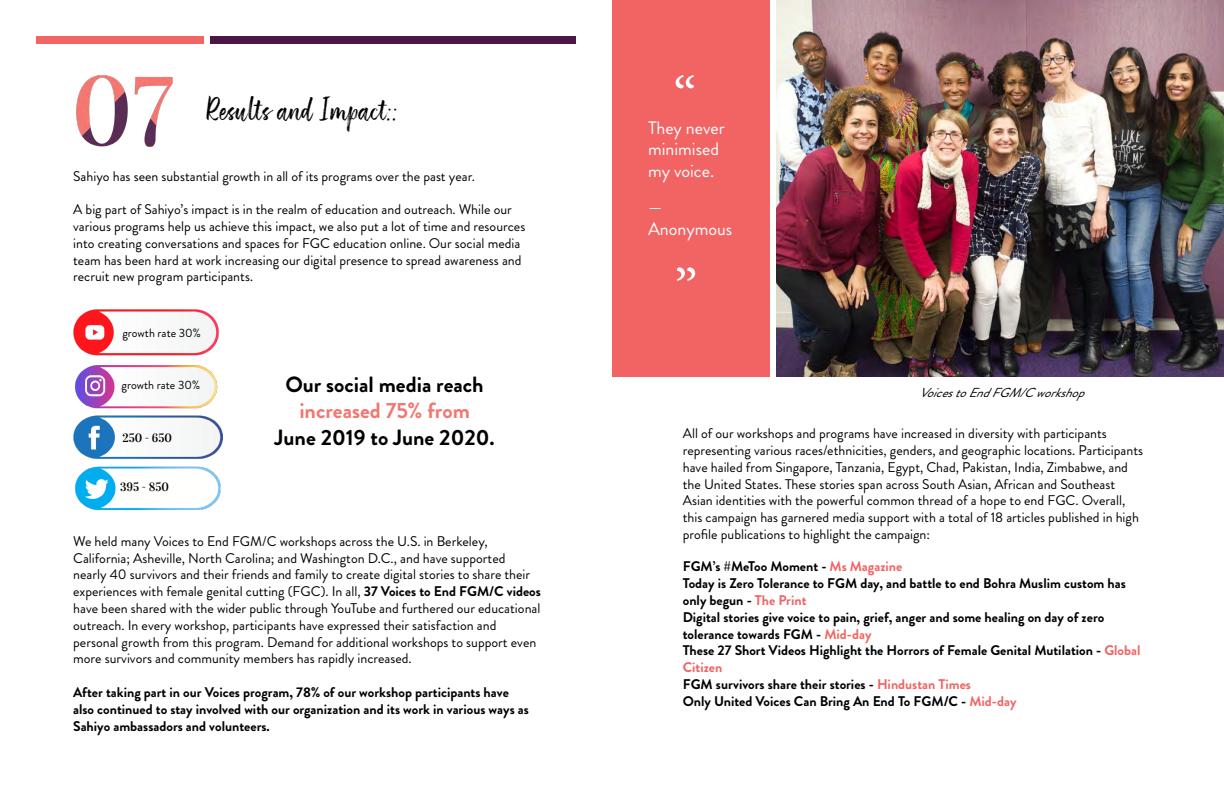
<style>
.page{position:relative;width:1224px;height:792px;background:#fff}
.page>*{position:absolute;margin:0;border:0;box-sizing:border-box;transform-origin:0 0}
.t1{font:58px "Minion Pro";color:#fff}
.t2{font:28px "ATS Script";color:#000}
.t3{font:700 22px "Brandon Grotesque";color:#000}
.t4{font:700 22px "Brandon Grotesque";color:#f37771}
.t5{font:18px/21.6px "Brandon Grotesque";color:#fff}
.t6{font:14px/16.8px "Brandon Grotesque";color:#000}
.t7{font:700 14px/16.8px "Brandon Grotesque";color:#000}
.t8{font:italic 13px "Brandon Grotesque";color:#000}
.t9{font:12px "Brandon Grotesque";color:#000}
.t10{font:12px "Vidaloka";color:#000}
.s1{font-weight:700}
.s2{color:#f16463}
</style>
<div class="page">
<div style="left:36px;top:36px;width:168px;height:7px;background:#f16463"></div>
<div style="left:210px;top:36px;width:366px;height:7px;background:#4b1746"></div>
<img style="left:76px;top:75px;width:97px;height:72px">
<img style="left:73px;top:309px;width:149px;height:200px">
<div style="left:612px;top:0;width:157px;height:377px;background:#f16463"></div>
<img style="left:776px;top:0;width:448px;height:377px">
<h2 class="t2" style="left:206px;top:94px;width:193px">Results and Impact::</h2>
<p class="t6" style="left:73px;top:168px;width:403px">Sahiyo has seen substantial growth in all of its programs over the past year.</p>
<p class="t6" style="left:73px;top:201px;width:454px">A big part of Sahiyo’s impact is in the realm of education and outreach. While our various programs help us achieve this impact, we also put a lot of time and resources into creating conversations and spaces for FGC education online. Our social media team has been hard at work increasing our digital presence to spread awareness and recruit new program participants.</p>
<p class="t9" style="left:122px;top:324px;width:80px">growth rate 30%</p>
<p class="t9" style="left:122px;top:377px;width:80px">growth rate 30%</p>
<p class="t10" style="left:122px;top:431px;width:51px">250 - 650</p>
<p class="t10" style="left:120px;top:480px;width:51px">395 - 850</p>
<h3 class="t3" style="left:285px;top:369px;width:200px">Our social media reach</h3>
<h3 class="t4" style="left:299px;top:395px;width:172px">increased 75% from</h3>
<h3 class="t3" style="left:275px;top:422px;width:222px">June 2019 to June 2020.</h3>
<p class="t6" style="left:73px;top:533px;width:469px">We held many Voices to End FGM/C workshops across the U.S. in Berkeley, California; Asheville, North Carolina; and Washington D.C., and have supported nearly 40 survivors and their friends and family to create digital stories to share their experiences with female genital cutting (FGC). In all, <span class="s1">37 Voices to End FGM/C videos </span>have been shared with the wider public through YouTube and furthered our educational outreach. In every workshop, participants have expressed their satisfaction and personal growth from this program. Demand for additional workshops to support even more survivors and community members has rapidly increased.</p>
<p class="t7" style="left:73px;top:684px;width:457px">After taking part in our Voices program, 78% of our workshop participants have also continued to stay involved with our organization and its work in various ways as<br>Sahiyo ambassadors and volunteers.</p>
<h1 class="t1" style="left:673px;top:59px;width:25px">“</h1>
<p class="t5" style="left:648px;top:117px;width:78px">They never minimised my voice.</p>
<p class="t5" style="left:648px;top:196px;width:86px">—<br>Anonymous</p>
<h1 class="t1" style="left:674px;top:251px;width:25px">”</h1>
<p class="t8" style="left:919px;top:383px;width:175px">VoicestoEndFGM/Cworkshop</p>
<p class="t6" style="left:683px;top:425px;width:462px">All of our workshops and programs have increased in diversity with participants representing various races/ethnicities, genders, and geographic locations. Participants have hailed from Singapore, Tanzania, Egypt, Chad, Pakistan, India, Zimbabwe, and the United States. These stories span across South Asian, African and Southeast Asian identities with the powerful common thread of a hope to end FGC. Overall, this campaign has garnered media support with a total of 18 articles published in high profile publications to highlight the campaign:</p>
<p class="t7" style="left:683px;top:558px;width:459px">FGM’s #MeToo Moment - <span class="s2">Ms Magazine<br></span>Today is Zero Tolerance to FGM day, and battle to end Bohra Muslim custom has only begun - <span class="s2">The Print<br></span>Digital stories give voice to pain, grief, anger and some healing on day of zero tolerance towards FGM - <span class="s2">Mid-day<br></span>These 27 Short Videos Highlight the Horrors of Female Genital Mutilation - <span class="s2">Global Citizen<br></span>FGM survivors share their stories - <span class="s2">Hindustan Times<br></span>Only United Voices Can Bring An End To FGM/C - <span class="s2">Mid-day</span></p>
</div>
